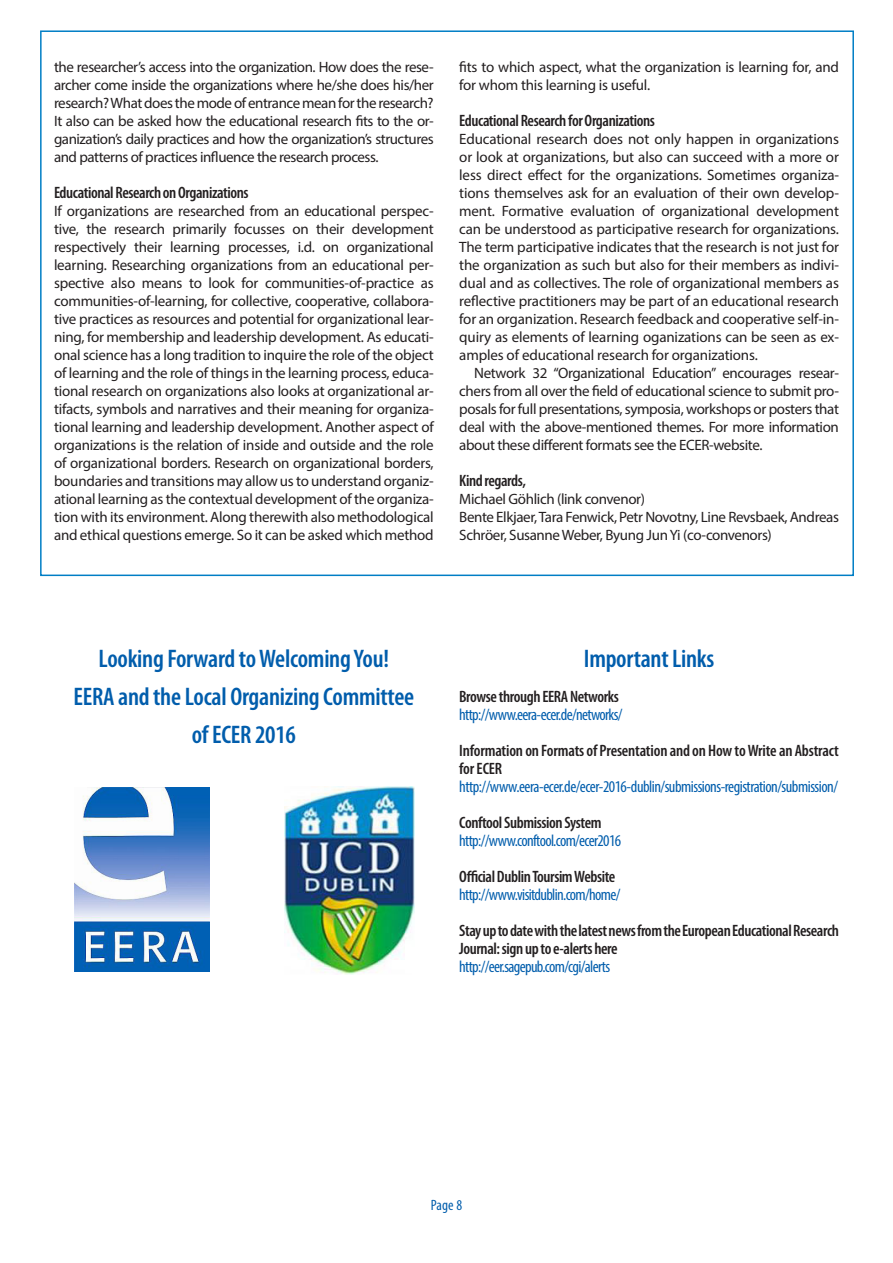
<style>
.page{position:relative;width:893px;height:1263px;background:#fff}
.page>*{position:absolute;margin:0;border:0;box-sizing:border-box;transform-origin:0 0}
.Ü2{font:600 condensed 25.5px "Myriad Pro";letter-spacing:-.01em;color:#015dac}
.text1_general_part_b{font:600 condensed 16.5px/18px "Myriad Pro";letter-spacing:-.025em;color:#231f20}
.text1_general_part_b-2{font:condensed 16.5px "Myriad Pro";letter-spacing:-.03em;color:#015dac}
.Ü4{font:600 condensed 16.5px/18px "Myriad Pro";letter-spacing:-.025em;color:#231f20}
.Ü4-2{font:condensed 16.5px "Myriad Pro";letter-spacing:-.04em;color:#015dac}
.text1_general_part_b-3{font:15px/18px "Myriad Pro";letter-spacing:-.02em;color:#231f20;text-align:justify}
.text1_general_part_m{font:15px/18px "Myriad Pro";letter-spacing:-.025em;color:#231f20;text-align:justify}
.t1{font:condensed 15px "Myriad Pro";color:#015dac}
</style>
<div class="page">
<img style="left:75px;top:787px;width:135px;height:184px">
<img style="left:284px;top:786px;width:131px;height:189px">
<p class="text1_general_part_b-3" style="left:54px;top:58px;width:381px">the researcher’s access into the organization. How does the rese&shy;archer come inside the organizations where he/she does his/her research? What does the mode of entrance mean for the research?<br>It also can be asked how the educational research fits to the or&shy;ganization’s daily practices and how the organization’s structures and patterns of practices influence the research process.</p>
<p class="text1_general_part_b" style="left:54px;top:183px;width:196px">Educational Research on Organizations</p>
<p class="text1_general_part_b-3" style="left:54px;top:202px;width:381px">If organizations are researched from an educational perspec&shy;tive, the research primarily focusses on their development respectively their learning processes, i.d. on organizational learning. Researching organizations from an educational per&shy;spective also means to look for communities-of-practice as communities-of-learning, for collective, cooperative, collabora&shy;tive practices as resources and potential for organizational lear&shy;ning, for membership and leadership development. As educati&shy;onal science has a long tradition to inquire the role of the object of learning and the role of things in the learning process, educa&shy;tional research on organizations also looks at organizational ar&shy;tifacts, symbols and narratives and their meaning for organiza&shy;tional learning and leadership development. Another aspect of organizations is the relation of inside and outside and the role of organizational borders. Research on organizational borders, boundaries and transitions may allow us to understand organiz&shy;ational learning as the contextual development of the organiza&shy;tion with its environment. Along therewith also methodological and ethical questions emerge. So it can be asked which method</p>
<p class="text1_general_part_b-3" style="left:459px;top:58px;width:381px">fits to which aspect, what the organization is learning for, and for whom this learning is useful.</p>
<p class="text1_general_part_b" style="left:459px;top:111px;width:197px">Educational Research for Organizations</p>
<p class="text1_general_part_b-3" style="left:459px;top:130px;width:381px">Educational research does not only happen in organizations or look at organizations, but also can succeed with a more or less direct effect for the organizations. Sometimes organiza&shy;tions themselves ask for an evaluation of their own develop&shy;ment. Formative evaluation of organizational development can be understood as participative research for organizations.<br>The term participative indicates that the research is not just for the organization as such but also for their members as indivi&shy;dual and as collectives. The role of organizational members as reflective practitioners may be part of an educational research for an organization. Research feedback and cooperative self-in&shy;quiry as elements of learning oganizations can be seen as ex&shy;amples of educational research for organizations.</p>
<p class="text1_general_part_m" style="left:459px;top:364px;width:381px;text-indent:15px">Network 32 “Organizational Education” encourages resear&shy;chers from all over the field of educational science to submit pro&shy;posals for full presentations, symposia, workshops or posters that deal with the above-mentioned themes. For more information about these different formats see the ECER-website.</p>
<p class="text1_general_part_b" style="left:459px;top:471px;width:68px">Kind regards,</p>
<p class="text1_general_part_b-3" style="left:459px;top:490px;width:187px">Michael Göhlich (link convenor)</p>
<p class="text1_general_part_b-3" style="left:459px;top:508px;width:381px">Bente Elkjaer, Tara Fenwick, Petr Novotny, Line Revsbaek, Andreas<br>Schröer, Susanne Weber, Byung Jun Yi (co-convenors)</p>
<p class="Ü2" style="left:99px;top:643px;width:292px">Looking Forward to Welcoming You!</p>
<p class="Ü2" style="left:74px;top:681px;width:342px">EERA and the Local Organizing Committee</p>
<p class="Ü2" style="left:192px;top:719px;width:106px">of ECER 2016</p>
<p class="Ü2" style="left:584px;top:643px;width:132px">Important Links</p>
<p class="text1_general_part_b" style="left:459px;top:687px;width:161px">Browse through EERA Networks</p>
<p class="text1_general_part_b-2" style="left:459px;top:705px;width:165px">http://www.eera-ecer.de/networks/</p>
<p class="text1_general_part_b" style="left:459px;top:741px;width:381px">Information on Formats of Presentation and on How to Write an Abstract for ECER</p>
<p class="text1_general_part_b-2" style="left:459px;top:777px;width:380px">http://www.eera-ecer.de/ecer-2016-dublin/submissions-registration/submission/</p>
<p class="text1_general_part_b" style="left:459px;top:813px;width:144px">Conftool Submission System</p>
<p class="text1_general_part_b-2" style="left:459px;top:831px;width:163px">http://www.conftool.com/ecer2016</p>
<p class="text1_general_part_b" style="left:459px;top:867px;width:158px">Official Dublin Toursim Website</p>
<p class="Ü4-2" style="left:459px;top:885px;width:163px">http://www.visitdublin.com/home/</p>
<p class="Ü4" style="left:459px;top:921px;width:381px">Stay up to date with the latest news from the European Educational Research<br>Journal: sign up to e-alerts here</p>
<p class="Ü4-2" style="left:459px;top:957px;width:152px">http://eer.sagepub.com/cgi/alerts</p>
<p class="t1" style="left:431px;top:1196px;width:33px">Page 8</p>
</div>
